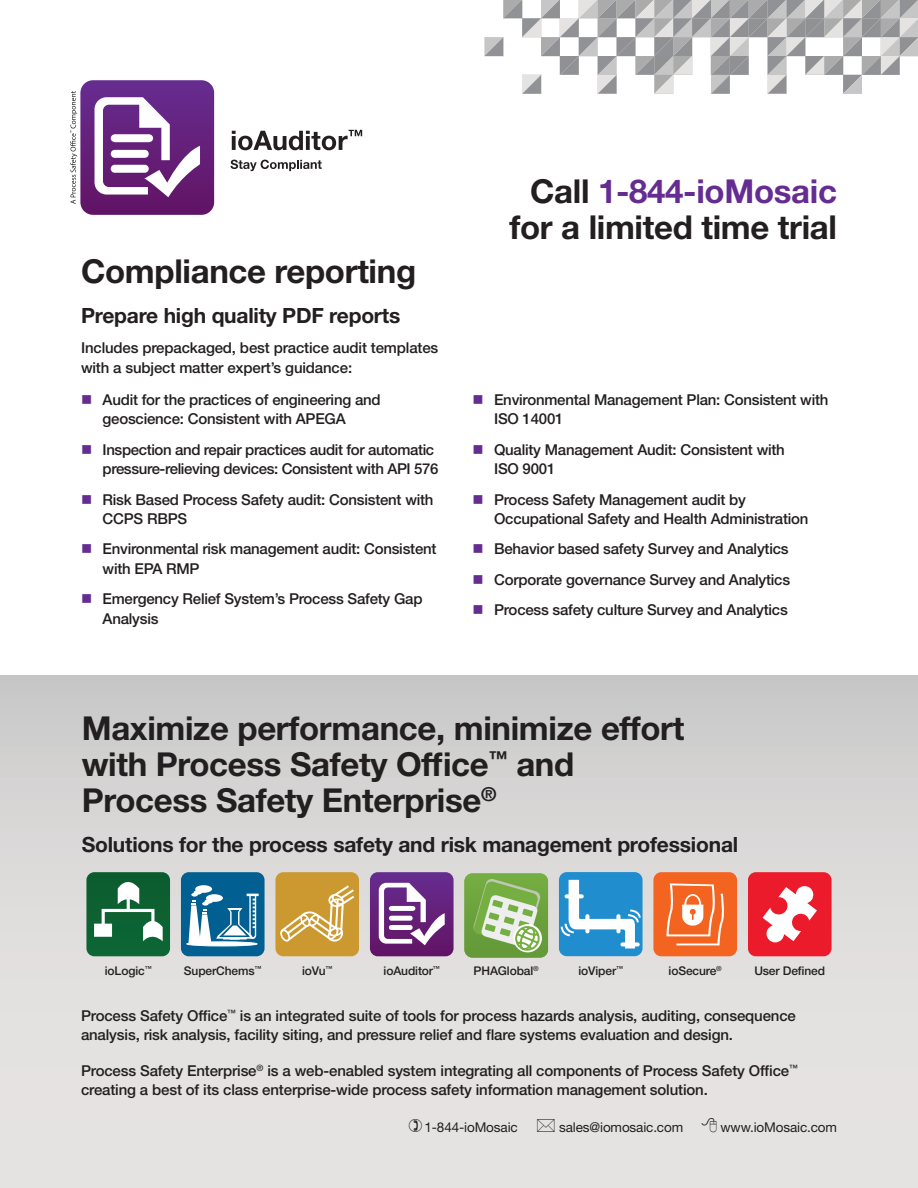
<style>
.page{position:relative;width:918px;height:1188px;background:#fff}
.page>*{position:absolute;margin:0;border:0;box-sizing:border-box;transform-origin:0 0}
.t1{font:700 33px/36px "Helvetica Neue LT Std";letter-spacing:-.01em;color:#231f20}
.Highlight{font:700 21px "Helvetica Neue LT Std";letter-spacing:-.01em;color:#231f20}
.Body{font:500 15px/19.5px "Helvetica Neue LT Std";letter-spacing:-.015em;color:#231f20}
.Body-2{font:13.5px "Helvetica Neue LT Std";letter-spacing:-.01em;color:#231f20}
.Body-3{font:500 12px "Helvetica Neue LT Std";letter-spacing:-.01em;color:#231f20}
.s1{color:#652d91}
</style>
<div class="page">
<div style="left:0;top:675px;width:918px;height:513px;background:linear-gradient(to bottom,#cecdcd,#ebe9e7)"></div>
<svg style="left:484px;top:0;width:434px;height:94px"></svg>
<svg style="left:232px;top:130px;width:130px;height:20px"></svg>
<svg style="left:231px;top:160px;width:91px;height:11px"></svg>
<svg style="left:70px;top:80px;width:144px;height:135px"></svg>
<svg style="left:86px;top:872px;width:84px;height:84px;background:#377c55"></svg>
<svg style="left:181px;top:872px;width:84px;height:84px"></svg>
<svg style="left:275px;top:872px;width:84px;height:84px;background:#d2a64b"></svg>
<svg style="left:370px;top:872px;width:84px;height:84px"></svg>
<svg style="left:464px;top:873px;width:84px;height:85px;background:#90b96c"></svg>
<svg style="left:559px;top:872px;width:84px;height:84px"></svg>
<div style="left:653px;top:872px;width:84px;height:84px;background:#f36421;border-radius:8px"></div>
<svg style="left:667px;top:883px;width:57px;height:62px"></svg>
<svg style="left:748px;top:872px;width:84px;height:84px"></svg>
<svg style="left:409px;top:1119px;width:13px;height:13px"></svg>
<svg style="left:537px;top:1119px;width:18px;height:13px"></svg>
<svg style="left:702px;top:1118px;width:15px;height:15px"></svg>
<p class="t1" style="left:81px;top:252px;width:337px">Compliance reporting</p>
<p class="Highlight" style="left:81px;top:302px;width:321px">Prepare high quality PDF reports</p>
<p class="Body" style="left:81px;top:338px;width:359px">Includes prepackaged, best practice audit templates with a subject matter expert’s guidance:</p>
<p class="Body" style="left:103px;top:390px;width:280px">Audit for the practices of engineering and geoscience: Consistent with APEGA</p>
<p class="Body" style="left:103px;top:439px;width:337px">Inspection and repair practices audit for automatic pressure-relieving devices: Consistent with API 576</p>
<p class="Body" style="left:103px;top:489px;width:332px">Risk Based Process Safety audit: Consistent with<br>CCPS RBPS</p>
<p class="Body" style="left:103px;top:539px;width:335px">Environmental risk management audit: Consistent with EPA RMP</p>
<p class="Body" style="left:103px;top:589px;width:321px">Emergency Relief System’s Process Safety Gap<br>Analysis</p>
<p class="t1" style="left:509px;top:173px;width:329px;text-align:right">Call <span class="s1">1-844-ioMosaic </span>for a limited time trial</p>
<p class="Body" style="left:494px;top:390px;width:336px">Environmental Management Plan: Consistent with<br>ISO 14001</p>
<p class="Body" style="left:494px;top:439px;width:292px">Quality Management Audit: Consistent with<br>ISO 9001</p>
<p class="Body" style="left:494px;top:489px;width:316px">Process Safety Management audit by<br>Occupational Safety and Health Administration</p>
<p class="Body" style="left:494px;top:539px;width:296px">Behavior based safety Survey and Analytics</p>
<p class="Body" style="left:494px;top:569px;width:298px">Corporate governance Survey and Analytics</p>
<p class="Body" style="left:494px;top:600px;width:295px">Process safety culture Survey and Analytics</p>
<p class="t1" style="left:82px;top:710px;width:604px">Maximize performance, minimize effort with Process Safety Office<sup>™</sup> and<br>Process Safety Enterprise<sup>®</sup></p>
<p class="Highlight" style="left:82px;top:832px;width:658px">Solutions for the process safety and risk management professional</p>
<p class="Body-3" style="left:105px;top:963px;width:48px">ioLogic<sup>™</sup></p>
<p class="Body-3" style="left:184px;top:963px;width:79px">SuperChems<sup>™</sup></p>
<p class="Body-3" style="left:302px;top:963px;width:32px">ioVu<sup>™</sup></p>
<p class="Body-3" style="left:384px;top:963px;width:58px">ioAuditor<sup>™</sup></p>
<p class="Body-3" style="left:474px;top:963px;width:67px">PHAGlobal<sup>®</sup></p>
<p class="Body-3" style="left:578px;top:963px;width:46px">ioViper<sup>™</sup></p>
<p class="Body-3" style="left:669px;top:963px;width:55px">ioSecure<sup>®</sup></p>
<p class="Body-3" style="left:754px;top:963px;width:72px">User Defined</p>
<p class="Body" style="left:81px;top:1005px;width:716px">Process Safety Office<sup>™</sup> is an integrated suite of tools for process hazards analysis, auditing, consequence analysis, risk analysis, facility siting, and pressure relief and flare systems evaluation and design.</p>
<p class="Body" style="left:81px;top:1061px;width:718px">Process Safety Enterprise<sup>®</sup> is a web-enabled system integrating all components of Process Safety Office<sup>™ </sup>creating a best of its class enterprise-wide process safety information management solution.</p>
<p class="Body-2" style="left:425px;top:1120px;width:95px">1-844-ioMosaic</p>
<p class="Body-2" style="left:559px;top:1120px;width:126px">sales@iomosaic.com</p>
<p class="Body-2" style="left:721px;top:1120px;width:118px">www.ioMosaic.com</p>
</div>
